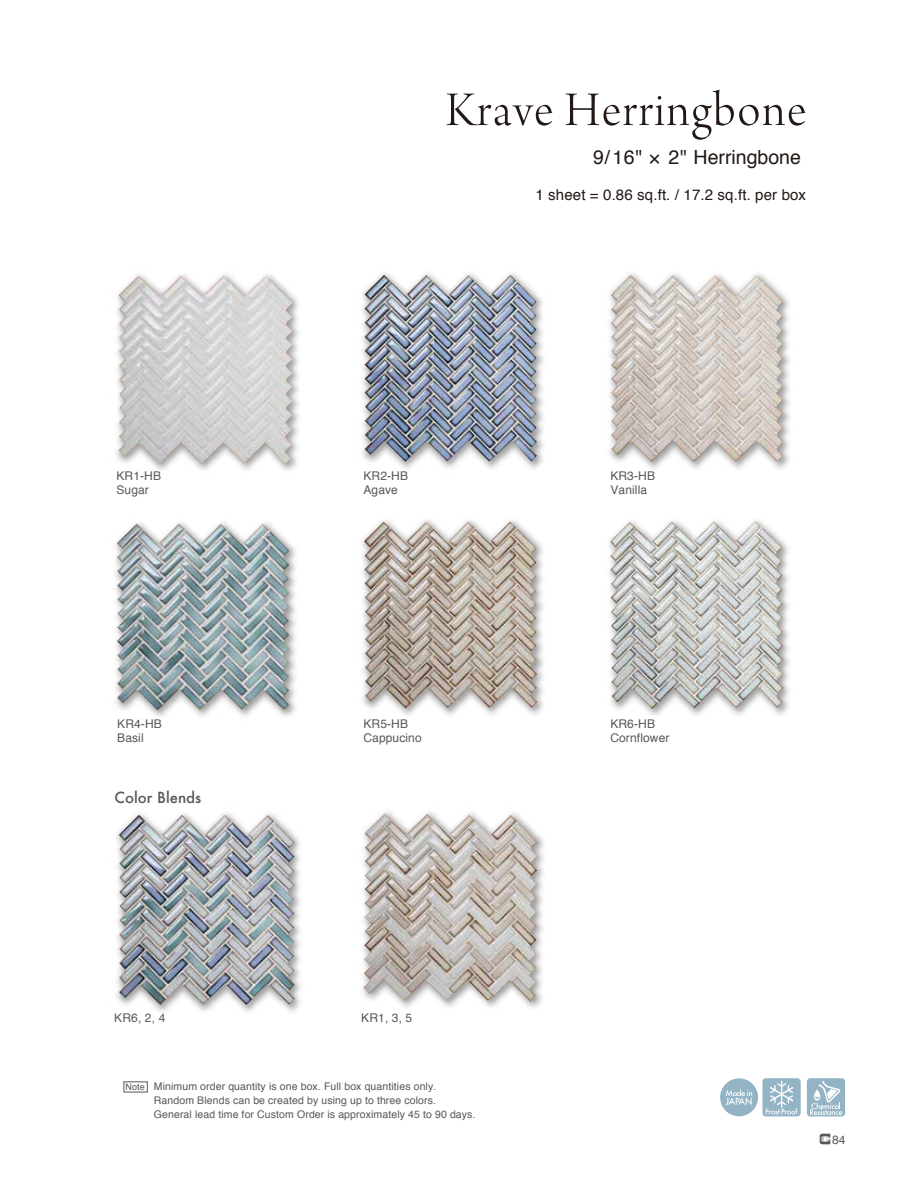
<style>
.page{position:relative;width:915px;height:1187px;background:#fff}
.page>*{position:absolute;margin:0;border:0;box-sizing:border-box;transform-origin:0 0}
.t1{font:51px "Arno Pro Light Display";letter-spacing:.03em;color:#221815}
.t2{font:19.5px "Helvetica";color:#221815}
.t3{font:15px "Helvetica";letter-spacing:.01em;color:#221815}
.t4{font:500 15px "Futura";color:#595757}
.t5{font:12px/14.2px "Helvetica";letter-spacing:.01em;color:#595757}
.t6{font:10.5px/13.5px "Helvetica";letter-spacing:.01em;color:#595757}
.t7{font:9px "Helvetica";color:#595757}
</style>
<div class="page">
<div style="left:124px;top:1081px;width:23px;height:11px;border:1px solid #595757"></div>
<img style="left:116px;top:274px;width:183px;height:197px">
<img style="left:118px;top:275px;width:174px;height:189px">
<img style="left:362px;top:811px;width:182px;height:197px">
<img style="left:363px;top:813px;width:174px;height:188px">
<img style="left:362px;top:273px;width:182px;height:196px">
<img style="left:364px;top:275px;width:172px;height:186px">
<img style="left:116px;top:813px;width:185px;height:199px">
<img style="left:119px;top:814px;width:176px;height:190px">
<img style="left:115px;top:522px;width:181px;height:195px">
<img style="left:117px;top:523px;width:172px;height:187px">
<img style="left:362px;top:520px;width:182px;height:196px">
<img style="left:364px;top:521px;width:173px;height:187px">
<img style="left:609px;top:520px;width:181px;height:195px">
<img style="left:610px;top:521px;width:173px;height:187px">
<img style="left:609px;top:273px;width:181px;height:196px">
<img style="left:610px;top:275px;width:173px;height:187px">
<div style="left:762px;top:1078px;width:38px;height:38px;background:#93b4c5;border-radius:3px"></div>
<svg style="left:806px;top:1078px;width:38px;height:38px"></svg>
<svg style="left:765px;top:1080px;width:32px;height:34px"></svg>
<div style="left:719px;top:1078px;width:38px;height:38px;background:#93b4c5;border-radius:50%"></div>
<svg style="left:725px;top:1089px;width:27px;height:15px"></svg>
<svg style="left:809px;top:1079px;width:33px;height:35px"></svg>
<svg style="left:819px;top:1133px;width:11px;height:11px"></svg>
<p class="t1" style="left:445px;top:82px;width:362px">Krave Herringbone</p>
<p class="t2" style="left:593px;top:142px;width:209px">9/16" × 2" Herringbone</p>
<p class="t3" style="left:535px;top:183px;width:272px">1 sheet = 0.86 sq.ft. / 17.2 sq.ft. per box</p>
<p class="t5" style="left:116px;top:468px;width:46px">KR1-HB<br>Sugar</p>
<p class="t5" style="left:363px;top:468px;width:46px">KR2-HB<br>Agave</p>
<p class="t5" style="left:117px;top:716px;width:46px">KR4-HB<br>Basil</p>
<p class="t5" style="left:363px;top:716px;width:60px">KR5-HB<br>Cappucino</p>
<p class="t4" style="left:115px;top:786px;width:88px">Color Blends</p>
<p class="t5" style="left:114px;top:1010px;width:52px">KR6, 2, 4</p>
<p class="t5" style="left:361px;top:1010px;width:52px">KR1, 3, 5</p>
<p class="t7" style="left:126px;top:1080px;width:21px">Note</p>
<p class="t6" style="left:154px;top:1080px;width:323px">Minimum order quantity is one box. Full box quantities only.<br>Random Blends can be created by using up to three colors.<br>General lead time for Custom Order is approximately 45 to 90 days.</p>
<p class="t5" style="left:610px;top:468px;width:46px">KR3-HB<br>Vanilla</p>
<p class="t5" style="left:610px;top:716px;width:61px">KR6-HB<br>Cornflower</p>
<p class="t5" style="left:831px;top:1133px;width:15px">84</p>
</div>
